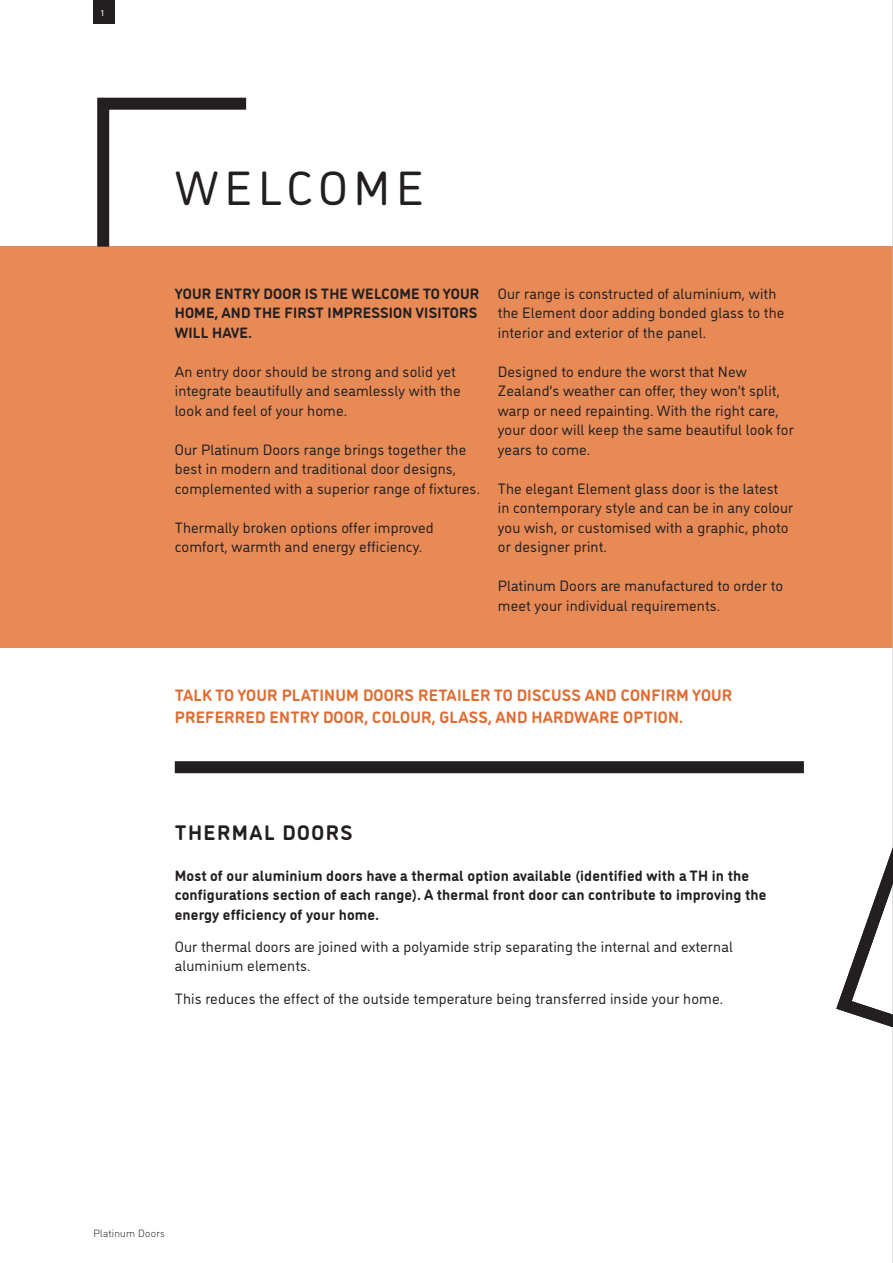
<style>
.page{position:relative;width:893px;height:1263px;background:#fff}
.page>*{position:absolute;margin:0;border:0;box-sizing:border-box;transform-origin:0 0}
.t1{font:48px "DI Nosaur";letter-spacing:.12em;color:#231f20}
.t2{font:700 21px "DI Nosaur";letter-spacing:.07em;color:#231f20}
.t3{font:700 16.5px/21.6px "DI Nosaur";letter-spacing:.01em;color:#e06d33}
.t4{font:15px/19.5px "DI Nosaur";letter-spacing:.01em;color:#231f20}
.t5{font:700 15px/19.5px "DI Nosaur";letter-spacing:.01em;color:#231f20}
.t6{font:300 10.5px "DI Nosaur";letter-spacing:.03em;color:#231f20}
.t7{font:9px "Acumin Pro";color:#fff}
</style>
<div class="page">
<div style="left:0;top:247px;width:893px;height:401px;background:#e78a56"></div>
<div style="left:175px;top:761px;width:629px;height:12px;background:#231f20"></div>
<svg style="left:91px;top:97px;width:167px;height:150px"></svg>
<div style="left:93px;top:0;width:22px;height:24px;background:#231f20"></div>
<hr style="left:892px;top:0;width:1px;height:1263px;background:#bcbdc0">
<svg style="left:829px;top:62px;width:64px;height:1147px"></svg>
<p class="t7" style="left:101px;top:6px;width:5px">1</p>
<p class="t1" style="left:175px;top:154px;width:251px">WELCOME</p>
<p class="t5" style="left:175px;top:282px;width:306px">YOUR ENTRY DOOR IS THE WELCOME TO YOUR<br>HOME, AND THE FIRST IMPRESSION VISITORS<br>WILL HAVE.</p>
<p class="t4" style="left:175px;top:361px;width:287px">An entry door should be strong and solid yet integrate beautifully and seamlessly with the look and feel of your home.</p>
<p class="t4" style="left:175px;top:439px;width:307px">Our Platinum Doors range brings together the best in modern and traditional door designs, complemented with a superior range of fixtures.</p>
<p class="t4" style="left:175px;top:517px;width:260px">Thermally broken options offer improved comfort, warmth and energy efficiency.</p>
<p class="t4" style="left:498px;top:283px;width:288px">Our range is constructed of aluminium, with the Element door adding bonded glass to the interior and exterior of the panel.</p>
<p class="t4" style="left:498px;top:361px;width:297px">Designed to endure the worst that New Zealand’s weather can offer, they won’t split, warp or need repainting. With the right care, your door will keep the same beautiful look for years to come.</p>
<p class="t4" style="left:498px;top:478px;width:297px">The elegant Element glass door is the latest in contemporary style and can be in any colour you wish, or customised with a graphic, photo or designer print.</p>
<p class="t4" style="left:498px;top:575px;width:287px">Platinum Doors are manufactured to order to meet your individual requirements.</p>
<p class="t3" style="left:175px;top:683px;width:559px">TALK TO YOUR PLATINUM DOORS RETAILER TO DISCUSS AND CONFIRM YOUR<br>PREFERRED ENTRY DOOR, COLOUR, GLASS, AND HARDWARE OPTION.</p>
<p class="t2" style="left:175px;top:816px;width:179px">THERMAL DOORS</p>
<p class="t5" style="left:175px;top:864px;width:593px">Most of our aluminium doors have a thermal option available (identified with a TH in the configurations section of each range). A thermal front door can contribute to improving the energy efficiency of your home.</p>
<p class="t4" style="left:175px;top:936px;width:560px">Our thermal doors are joined with a polyamide strip separating the internal and external aluminium elements.</p>
<p class="t4" style="left:175px;top:988px;width:550px">This reduces the effect of the outside temperature being transferred inside your home.</p>
<p class="t6" style="left:93px;top:1226px;width:73px">Platinum Doors</p>
</div>
